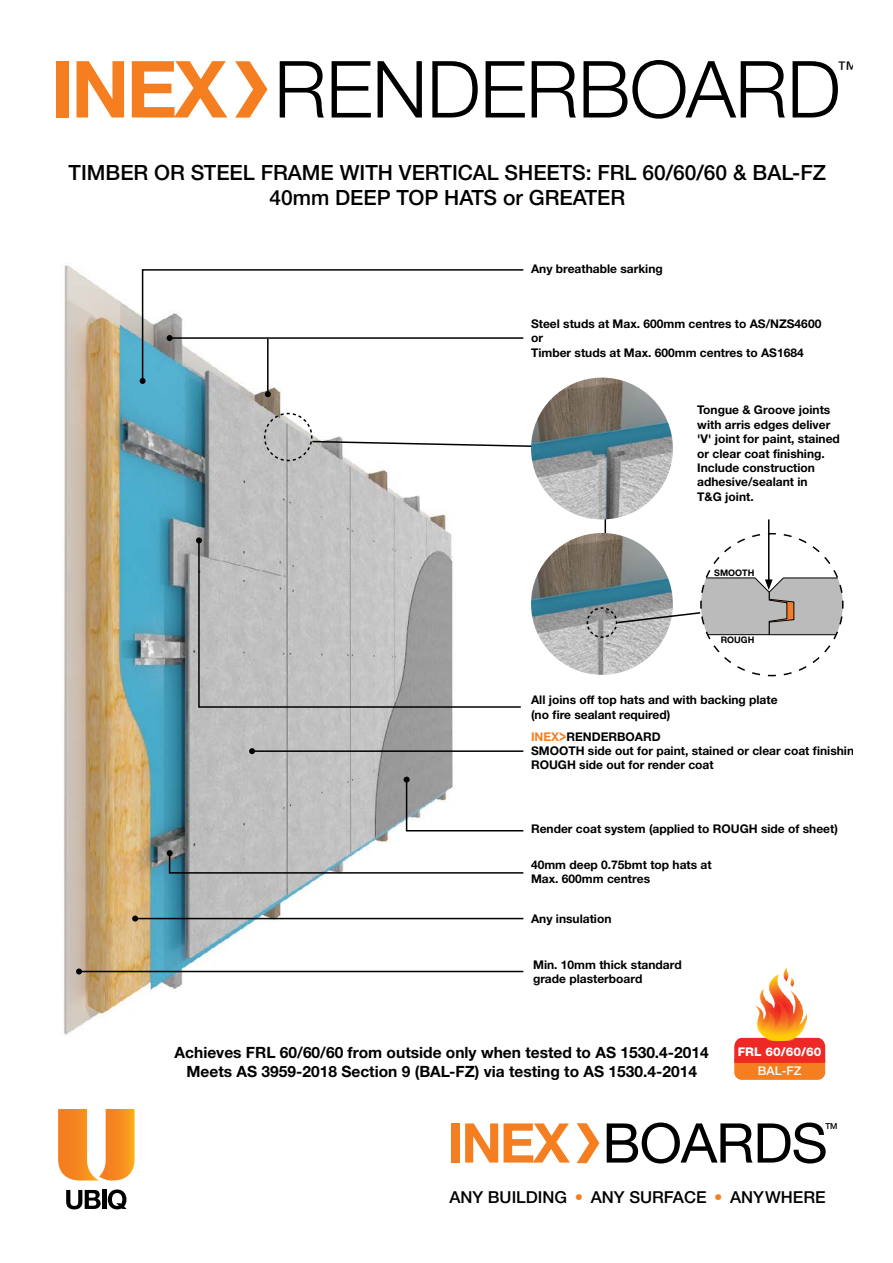
<style>
.page{position:relative;width:893px;height:1263px;background:#fff}
.page>*{position:absolute;margin:0;border:0;box-sizing:border-box;transform-origin:0 0}
.t1{font:300 78.9px "Helvetica Neue LT Std";letter-spacing:-.01em;color:#000}
.t2{font:54.75px "Helvetica Neue LT Std";letter-spacing:-.02em;color:#000}
.t3{font:300 36.3px "Helvetica Neue LT Std";color:#000}
.t4{font:500 21px/25.2px "Helvetica Neue LTW1 G";color:#000;text-align:center}
.t5{font:500 21px "Helvetica Neue LT Std";color:#000}
.t6{font:20.4px "Helvetica Neue LT Std";color:#000}
.t7{font:500 16.5px "Helvetica Neue LT Std";color:#000}
.t8{font:700 15.6px/18.6px "Helvetica Neue LTW1 G";color:#000;text-align:center}
.t9{font:800 13.5px/14.9px "Helvetica Neue LTW1 G";color:#000}
.t10{font:700 12px/14.4px "Helvetica Neue LT Std";color:#000}
.t11{font:700 12px/14.4px "Helvetica Neue LTW1 G";color:#000}
.t12{font:800 12px "Helvetica Neue LT Std";color:#fff}
.t13{font:500 12px "Helvetica Neue LT Std";color:#fff}
.t14{font:700 9px "Helvetica Neue LT Std";color:#000}
.t15{font:500 8.25px "Helvetica Neue LT Std";color:#000}
.s1{font-weight:700;color:#f57e20}
.s2{font-size:27px;color:#f57e20}
.s3{color:#f57e20}
.s4{font-size:17.1px;color:#f57e20}
</style>
<div class="page">
<hr style="left:605px;top:495px;width:1px;height:85px;background:#000">
<svg style="left:577px;top:1123px;width:22px;height:40px"></svg>
<svg style="left:58px;top:1109px;width:77px;height:71px"></svg>
<svg style="left:66px;top:1190px;width:35px;height:19px"></svg>
<hr style="left:102px;top:1190px;width:4px;height:19px;background:#000">
<svg style="left:108px;top:1189px;width:19px;height:20px"></svg>
<svg style="left:235px;top:61px;width:33px;height:57px"></svg>
<img style="left:64px;top:265px;width:396px;height:770px">
<svg style="left:140px;top:268px;width:384px;height:116px"></svg>
<hr style="left:252px;top:750px;width:271px;height:2px;background:#000">
<svg style="left:249px;top:748px;width:6px;height:6px"></svg>
<hr style="left:135px;top:918px;width:388px;height:1px;background:#000">
<svg style="left:132px;top:915px;width:6px;height:6px"></svg>
<svg style="left:197px;top:539px;width:324px;height:169px"></svg>
<svg style="left:196px;top:537px;width:6px;height:6px"></svg>
<hr style="left:79px;top:971px;width:444px;height:1px;background:#000">
<svg style="left:76px;top:968px;width:6px;height:6px"></svg>
<svg style="left:404px;top:777px;width:120px;height:55px"></svg>
<hr style="left:267px;top:339px;width:2px;height:55px;background:#000">
<svg style="left:265px;top:391px;width:6px;height:6px"></svg>
<svg style="left:734px;top:1038px;width:91px;height:42px;background:#f15026"></svg>
<img style="left:755px;top:967px;width:51px;height:73px">
<svg style="left:167px;top:850px;width:357px;height:24px"></svg>
<svg style="left:263px;top:412px;width:278px;height:50px"></svg>
<img style="left:531px;top:378px;width:142px;height:141px;border-radius:71px">
<img style="left:531px;top:533px;width:142px;height:142px;border-radius:71px">
<hr style="left:768px;top:519px;width:1px;height:63px;background:#000">
<svg style="left:586px;top:532px;width:258px;height:145px"></svg>
<h1 class="t1" style="left:51px;top:41px;width:791px"><span class="s1">INEX</span> RENDERBOARD</h1>
<h3 class="t6" style="left:837px;top:56px;width:22px">™</h3>
<h3 class="t4" style="left:69px;top:160px;width:759px">TIMBER OR STEEL FRAME WITH VERTICAL SHEETS: FRL 60/60/60 &amp; BAL-FZ<br>40mm DEEP TOP HATS or GREATER</h3>
<h3 class="t5" style="left:68px;top:165px;width:767px">TIMBER OR STEEL FRAME WITH VERTICAL SHEETS : FRL 60/60/60 &amp; BAL-FZ</h3>
<h3 class="t3" style="left:52px;top:162px;width:785px">ANY BUILDING <span class="s2">•</span> ANY SURFACE <span class="s2">•</span> ANYWHERE</h3>
<p class="t10" style="left:531px;top:261px;width:133px">Any breathable sarking</p>
<p class="t10" style="left:531px;top:316px;width:292px">Steel studs at Max. 600mm centres to AS/NZS4600 or<br>Timber studs at Max. 600mm centres to AS1684</p>
<p class="t11" style="left:697px;top:403px;width:144px">Tongue &amp; Groove joints with arris edges deliver 'V' joint for paint, stained or clear coat finishing.<br>Include construction adhesive/sealant in<br>T&amp;G joint.</p>
<p class="t14" style="left:714px;top:567px;width:42px">SMOOTH</p>
<p class="t14" style="left:721px;top:635px;width:35px">ROUGH</p>
<p class="t10" style="left:531px;top:692px;width:248px">All joins off top hats and with backing plate (no fire sealant required)</p>
<p class="t10" style="left:531px;top:729px;width:332px"><span class="s3">INEX</span><span class="s4">&gt;</span>RENDERBOARD<br>SMOOTH side out for paint, stained or clear coat finishing<br>ROUGH side out for render coat</p>
<p class="t10" style="left:531px;top:822px;width:308px">Render coat system (applied to ROUGH side of sheet)</p>
<p class="t11" style="left:531px;top:857px;width:182px">40mm deep 0.75bmt top hats at<br>Max. 600mm centres</p>
<p class="t11" style="left:531px;top:912px;width:82px">Any insulation</p>
<p class="t10" style="left:531px;top:956px;width:122px">10mm thick standard grade plasterboard</p>
<p class="t11" style="left:533px;top:957px;width:150px">Min. 10mm thick standard grade plasterboard</p>
<h3 class="t8" style="left:175px;top:1043px;width:536px">Achieves FRL 60/60/60 from outside only when tested to AS 1530.4-2014<br>Meets AS 3959-2018 Section 9 (BAL-FZ) via testing to AS 1530.4-2014</h3>
<p class="t9" style="left:198px;top:1048px;width:501px">Achieves FRL 60/60/60 from outside only when tested to AS 1530.4-2014<br>Meets AS 3959-2018 Section 9 (BAL-FZ) via testing to AS 1530.4-2014</p>
<p class="t12" style="left:738px;top:1044px;width:85px">FRL 60/60/60</p>
<p class="t13" style="left:758px;top:1063px;width:45px">BAL-FZ</p>
<h2 class="t2" style="left:447px;top:1110px;width:382px"><span class="s1">INEX</span> BOARDS</h2>
<h3 class="t7" style="left:449px;top:1187px;width:378px">ANY BUILDING <span class="s3">•</span> ANY SURFACE <span class="s3">•</span> ANYWHERE</h3>
<p class="t15" style="left:825px;top:1121px;width:14px">TM</p>
</div>
